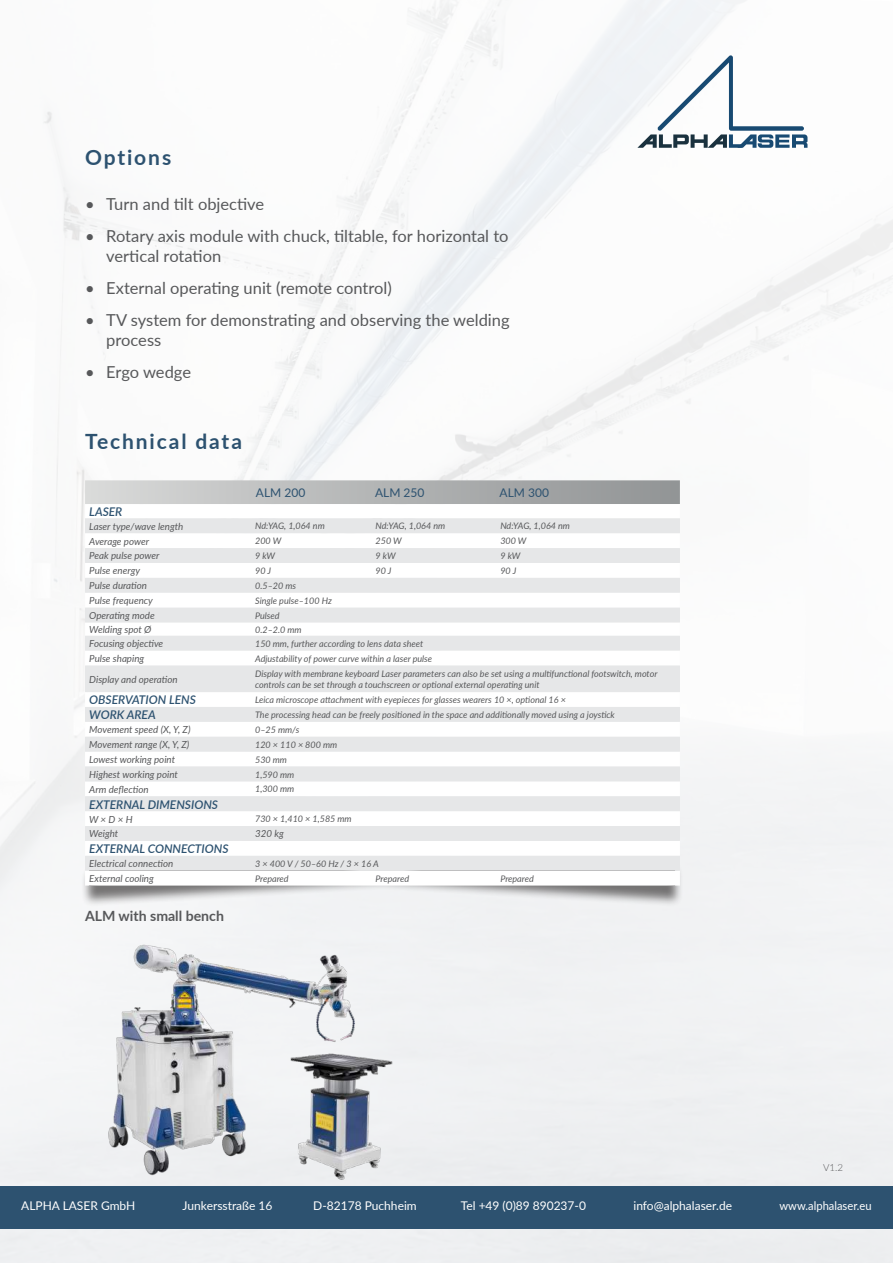
<style>
.page{position:relative;width:893px;height:1263px;background:#fff}
.page>*{position:absolute;margin:0;border:0;box-sizing:border-box;transform-origin:0 0}
.t1{font:700 21px "Lato";letter-spacing:.09em;color:#2d5270}
.t2{font:16.5px/19.5px "Lato";color:#57585a}
.t3{font:700 14.1px "Lato";color:#57585a}
.t4{font:12px "Lato";color:#fff}
.t5{font:italic 600 12px "Lato";color:#2d5270}
.t6{font:12px "Lato";color:#2d5270}
.t7{font:12px "Lato";color:#fff;scale:.93 1}
.t8{font:italic 9.75px "Lato";color:#57585a}
.t9{font:300 9.75px "Lato";color:#57585a}
.t10{font:italic 9px/10.8px "Lato";color:#57585a}
</style>
<div class="page">
<img style="left:0;top:0;width:893px;height:1263px">
<div style="left:0;top:1186px;width:893px;height:42px;background:#2d5270"></div>
<div style="left:81px;top:862px;width:603px;height:44px;background:#221f1f;opacity:.6"></div>
<img style="left:85px;top:480px;width:595px;height:24px">
<svg style="left:85px;top:504px;width:595px;height:381px"></svg>
<svg style="left:85px;top:518px;width:595px;height:353px;fill:#e6e7e8"></svg>
<svg style="left:637px;top:55px;width:170px;height:93px"></svg>
<img style="left:21px;top:909px;width:457px;height:277px">
<h1 class="t1" style="left:85px;top:142px;width:88px">Options</h1>
<h2 class="t2" style="left:85px;top:194px;width:181px">• Turn and tilt objective</h2>
<h2 class="t2" style="left:106px;top:227px;width:404px;text-indent:-21px">• Rotary axis module with chuck, tiltable, for horizontal to vertical rotation</h2>
<h2 class="t2" style="left:85px;top:279px;width:308px">• External operating unit (remote control)</h2>
<h2 class="t2" style="left:106px;top:311px;width:405px;text-indent:-21px">• TV system for demonstrating and observing the welding process</h2>
<h2 class="t2" style="left:85px;top:363px;width:108px">• Ergo wedge</h2>
<h1 class="t1" style="left:85px;top:425px;width:158px">Technical data</h1>
<h3 class="t6" style="left:256px;top:484px;width:51px">ALM 200</h3>
<h3 class="t6" style="left:375px;top:484px;width:51px">ALM 250</h3>
<h3 class="t6" style="left:500px;top:484px;width:51px">ALM 300</h3>
<h3 class="t5" style="left:89px;top:505px;width:35px">LASER</h3>
<p class="t8" style="left:89px;top:522px;width:96px">Laser type/wave length</p>
<p class="t10" style="left:255px;top:521px;width:71px">Nd:YAG, 1,064 nm</p>
<p class="t10" style="left:376px;top:521px;width:71px">Nd:YAG, 1,064 nm</p>
<p class="t10" style="left:500px;top:521px;width:71px">Nd:YAG, 1,064 nm</p>
<p class="t8" style="left:89px;top:537px;width:61px">Average power</p>
<p class="t10" style="left:255px;top:536px;width:28px">200 W</p>
<p class="t10" style="left:376px;top:536px;width:28px">250 W</p>
<p class="t10" style="left:500px;top:536px;width:28px">300 W</p>
<p class="t8" style="left:89px;top:552px;width:72px">Peak pulse power</p>
<p class="t10" style="left:255px;top:551px;width:22px">9 kW</p>
<p class="t10" style="left:376px;top:551px;width:22px">9 kW</p>
<p class="t10" style="left:500px;top:551px;width:22px">9 kW</p>
<p class="t8" style="left:89px;top:567px;width:52px">Pulse energy</p>
<p class="t10" style="left:255px;top:566px;width:17px">90 J</p>
<p class="t10" style="left:376px;top:566px;width:17px">90 J</p>
<p class="t10" style="left:500px;top:566px;width:17px">90 J</p>
<p class="t8" style="left:89px;top:579px;width:59px">Pulse duration</p>
<p class="t10" style="left:255px;top:581px;width:42px">0.5–20 ms</p>
<p class="t8" style="left:89px;top:596px;width:65px">Pulse frequency</p>
<p class="t10" style="left:255px;top:596px;width:78px">Single pulse–100 Hz</p>
<p class="t8" style="left:89px;top:608px;width:67px">Operating mode</p>
<p class="t10" style="left:255px;top:611px;width:26px">Pulsed</p>
<p class="t8" style="left:89px;top:625px;width:64px">Welding spot Ø</p>
<p class="t10" style="left:255px;top:625px;width:48px">0.2–2.0 mm</p>
<p class="t8" style="left:89px;top:637px;width:76px">Focusing objective</p>
<p class="t10" style="left:255px;top:639px;width:170px">150 mm, further according to lens data sheet</p>
<p class="t8" style="left:89px;top:654px;width:56px">Pulse shaping</p>
<p class="t10" style="left:255px;top:654px;width:179px">Adjustability of power curve within a laser pulse</p>
<p class="t8" style="left:89px;top:672px;width:90px">Display and operation</p>
<p class="t10" style="left:255px;top:668px;width:404px">Display with membrane keyboard Laser parameters can also be set using a multifunctional footswitch, motor controls can be set through a touchscreen or optional external operating unit</p>
<h3 class="t5" style="left:89px;top:693px;width:108px">OBSERVATION LENS</h3>
<p class="t10" style="left:255px;top:694px;width:312px">Leica microscope attachment with eyepieces for glasses wearers 10 ×, optional 16 ×</p>
<h3 class="t5" style="left:89px;top:708px;width:68px">WORK AREA</h3>
<p class="t10" style="left:255px;top:709px;width:361px">The processing head can be freely positioned in the space and additionally moved using a joystick</p>
<p class="t8" style="left:89px;top:726px;width:103px">Movement speed (X, Y, Z)</p>
<p class="t10" style="left:255px;top:725px;width:46px">0–25 mm/s</p>
<p class="t8" style="left:89px;top:740px;width:102px">Movement range (X, Y, Z)</p>
<p class="t10" style="left:255px;top:739px;width:84px">120 × 110 × 800 mm</p>
<p class="t8" style="left:89px;top:755px;width:87px">Lowest working point</p>
<p class="t10" style="left:255px;top:755px;width:33px">530 mm</p>
<p class="t8" style="left:89px;top:770px;width:90px">Highest working point</p>
<p class="t10" style="left:255px;top:769px;width:41px">1,590 mm</p>
<p class="t8" style="left:89px;top:782px;width:61px">Arm deflection</p>
<p class="t10" style="left:255px;top:784px;width:41px">1,300 mm</p>
<h3 class="t5" style="left:89px;top:797px;width:130px">EXTERNAL DIMENSIONS</h3>
<p class="t8" style="left:89px;top:812px;width:45px">W × D × H</p>
<p class="t10" style="left:255px;top:813px;width:98px">730 × 1,410 × 1,585 mm</p>
<p class="t8" style="left:89px;top:830px;width:30px">Weight</p>
<p class="t8" style="left:255px;top:830px;width:30px">320 kg</p>
<h3 class="t5" style="left:89px;top:842px;width:141px">EXTERNAL CONNECTIONS</h3>
<p class="t8" style="left:89px;top:857px;width:85px">Electrical connection</p>
<p class="t10" style="left:255px;top:858px;width:125px">3 × 400 V / 50–60 Hz / 3 × 16 A</p>
<p class="t8" style="left:89px;top:871px;width:66px">External cooling</p>
<p class="t10" style="left:255px;top:874px;width:35px">Prepared</p>
<p class="t10" style="left:376px;top:874px;width:35px">Prepared</p>
<p class="t10" style="left:500px;top:874px;width:35px">Prepared</p>
<h3 class="t3" style="left:85px;top:905px;width:140px">ALM with small bench</h3>
<p class="t9" style="left:823px;top:1164px;width:21px">V1.2</p>
<h3 class="t4" style="left:21px;top:1197px;width:116px">ALPHA LASER GmbH</h3>
<h3 class="t4" style="left:183px;top:1197px;width:91px">Junkersstraße 16</h3>
<h3 class="t4" style="left:313px;top:1197px;width:105px">D-82178 Puchheim</h3>
<h3 class="t4" style="left:461px;top:1197px;width:127px">Tel +49 (0)89 890237-0</h3>
<h3 class="t4" style="left:633px;top:1197px;width:100px">info@alphalaser.de</h3>
<h3 class="t7" style="left:779px;top:1197px;width:101px">www.alphalaser.eu</h3>
</div>
